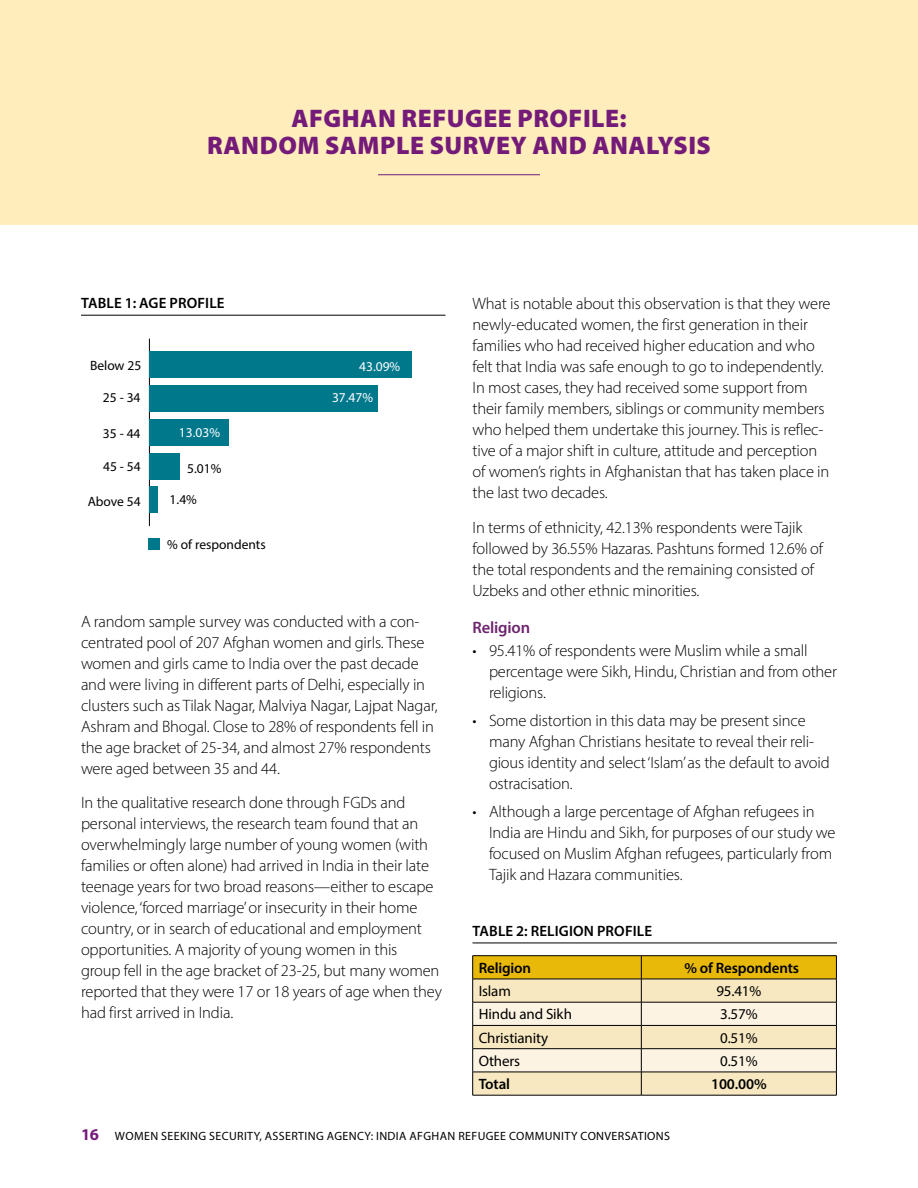
<style>
.page{position:relative;width:918px;height:1188px;background:#fff}
.page>*{position:absolute;margin:0;border:0;box-sizing:border-box;transform-origin:0 0}
.t1{font:900 25.5px/27px "Myriad Pro";letter-spacing:.02em;color:#741b7a;text-align:center}
.t2{font:300 16.5px/21px "Myriad Pro";letter-spacing:-.01em;color:#000}
.t3{font:600 16.5px "Myriad Pro";letter-spacing:-.01em;color:#6d246e}
.t4{font:600 15px "Myriad Pro";letter-spacing:-.005em;color:#000}
.t5{font:15px "Myriad Pro";letter-spacing:-.01em;color:#000}
.t6{font:13.5px "Myriad Pro";color:#000}
.t7{font:13.5px "Myriad Pro";color:#fff}
.t8{font:12px "Myriad Pro";letter-spacing:.03em;color:#000}
.s1{font-weight:700;font-size:16.5px;color:#741b7a}
</style>
<div class="page">
<div style="left:0;top:0;width:918px;height:225px;background:#ffedbb"></div>
<hr style="left:378px;top:174px;width:162px;height:1px;background:#741b7a">
<hr style="left:149px;top:339px;width:1px;height:187px;background:#000">
<div style="left:149px;top:486px;width:9px;height:27px;background:#00788c"></div>
<div style="left:149px;top:453px;width:31px;height:27px;background:#00788c"></div>
<div style="left:149px;top:419px;width:80px;height:27px;background:#00788c"></div>
<div style="left:149px;top:385px;width:228px;height:27px;background:#00788c"></div>
<div style="left:149px;top:351px;width:263px;height:27px;background:#00788c"></div>
<div style="left:148px;top:538px;width:12px;height:12px;background:#00788c"></div>
<hr style="left:81px;top:315px;width:365px;height:1px;background:#000">
<hr style="left:472px;top:943px;width:365px;height:1px;background:#000">
<hr style="left:472px;top:955px;width:169px;height:1px;background:#000">
<hr style="left:641px;top:955px;width:196px;height:1px;background:#000">
<svg style="left:472px;top:956px;width:365px;height:139px;background:#ead8a5"></svg>
<hr style="left:472px;top:1095px;width:169px;height:1px;background:#000">
<hr style="left:641px;top:1095px;width:196px;height:1px;background:#000">
<h1 class="t1" style="left:207px;top:104px;width:505px">AFGHAN REFUGEE PROFILE:<br>RANDOM SAMPLE SURVEY AND ANALYSIS</h1>
<p class="t2" style="left:472px;top:293px;width:360px">What is notable about this observation is that they were newly-educated women, the first generation in their families who had received higher education and who felt that India was safe enough to go to independently.<br>In most cases, they had received some support from their family members, siblings or community members who helped them undertake this journey. This is reflec&shy;tive of a major shift in culture, attitude and perception of women’s rights in Afghanistan that has taken place in the last two decades.</p>
<p class="t2" style="left:472px;top:517px;width:352px">In terms of ethnicity, 42.13% respondents were Tajik followed by 36.55% Hazaras. Pashtuns formed 12.6% of the total respondents and the remaining consisted of Uzbeks and other ethnic minorities.</p>
<p class="t3" style="left:472px;top:617px;width:59px">Religion</p>
<p class="t2" style="left:489px;top:640px;width:350px;text-indent:-16px">• 95.41% of respondents were Muslim while a small percentage were Sikh, Hindu, Christian and from other religions.</p>
<p class="t2" style="left:489px;top:710px;width:342px;text-indent:-16px">• Some distortion in this data may be present since many Afghan Christians hesitate to reveal their reli&shy;gious identity and select ‘Islam’ as the default to avoid ostracisation.</p>
<p class="t2" style="left:489px;top:801px;width:348px;text-indent:-16px">• Although a large percentage of Afghan refugees in India are Hindu and Sikh, for purposes of our study we focused on Muslim Afghan refugees, particularly from Tajik and Hazara communities.</p>
<p class="t4" style="left:81px;top:294px;width:145px">TABLE 1: AGE PROFILE</p>
<p class="t6" style="left:90px;top:357px;width:53px">Below 25</p>
<p class="t6" style="left:103px;top:389px;width:39px">25 - 34</p>
<p class="t6" style="left:103px;top:426px;width:39px">35 - 44</p>
<p class="t6" style="left:103px;top:458px;width:39px">45 - 54</p>
<p class="t6" style="left:88px;top:493px;width:55px">Above 54</p>
<p class="t7" style="left:359px;top:359px;width:43px">43.09%</p>
<p class="t7" style="left:332px;top:389px;width:43px">37.47%</p>
<p class="t7" style="left:179px;top:424px;width:43px">13.03%</p>
<p class="t6" style="left:187px;top:460px;width:36px">5.01%</p>
<p class="t6" style="left:170px;top:491px;width:29px">1.4%</p>
<p class="t6" style="left:167px;top:536px;width:100px">% of respondents</p>
<p class="t2" style="left:81px;top:611px;width:358px">A random sample survey was conducted with a con&shy;centrated pool of 207 Afghan women and girls. These women and girls came to India over the past decade and were living in different parts of Delhi, especially in clusters such as Tilak Nagar, Malviya Nagar, Lajpat Nagar, Ashram and Bhogal. Close to 28% of respondents fell in the age bracket of 25-34, and almost 27% respondents were aged between 35 and 44.</p>
<p class="t2" style="left:81px;top:792px;width:362px">In the qualitative research done through FGDs and personal interviews, the research team found that an overwhelmingly large number of young women (with families or often alone) had arrived in India in their late teenage years for two broad reasons—either to escape violence, ‘forced marriage’ or insecurity in their home country, or in search of educational and employment opportunities. A majority of young women in this<br>group fell in the age bracket of 23-25, but many women reported that they were 17 or 18 years of age when they had first arrived in India.</p>
<p class="t4" style="left:473px;top:921px;width:181px">TABLE 2: RELIGION PROFILE</p>
<p class="t4" style="left:479px;top:958px;width:54px">Religion</p>
<p class="t4" style="left:685px;top:958px;width:116px">% of Respondents</p>
<p class="t5" style="left:479px;top:982px;width:34px">Islam</p>
<p class="t5" style="left:716px;top:982px;width:47px">95.41%</p>
<p class="t5" style="left:479px;top:1005px;width:95px">Hindu and Sikh</p>
<p class="t5" style="left:720px;top:1005px;width:39px">3.57%</p>
<p class="t5" style="left:479px;top:1028px;width:71px">Christianity</p>
<p class="t5" style="left:720px;top:1028px;width:39px">0.51%</p>
<p class="t5" style="left:479px;top:1052px;width:43px">Others</p>
<p class="t5" style="left:720px;top:1052px;width:39px">0.51%</p>
<p class="t4" style="left:479px;top:1075px;width:33px">Total</p>
<p class="t4" style="left:711px;top:1075px;width:57px">100.00%</p>
<p class="t8" style="left:81px;top:1128px;width:591px"><span class="s1">16</span> WOMEN SEEKING SECURITY, ASSERTING AGENCY: INDIA AFGHAN REFUGEE COMMUNITY CONVERSATIONS</p>
</div>
